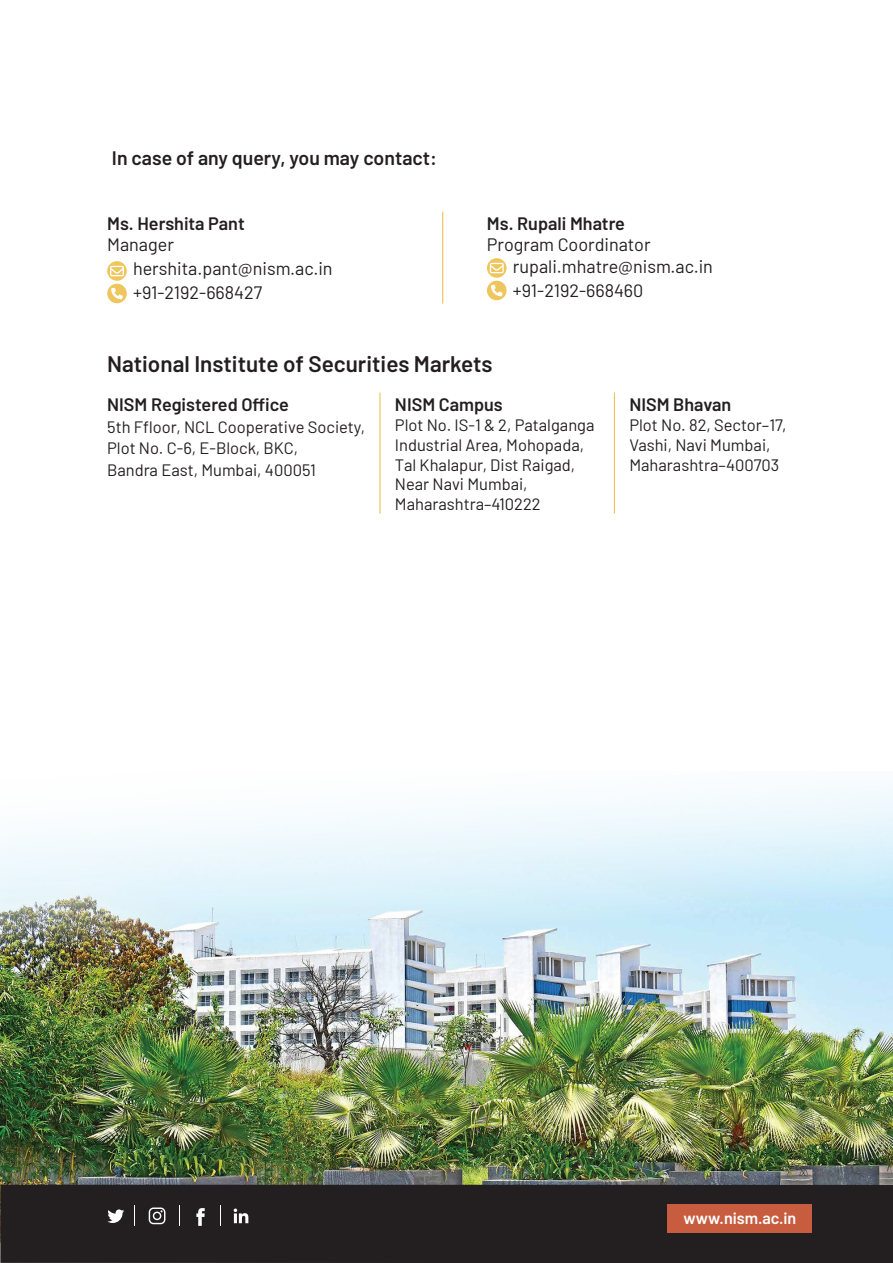
<style>
.page{position:relative;width:893px;height:1263px;background:#fff}
.page>*{position:absolute;margin:0;border:0;box-sizing:border-box;transform-origin:0 0}
.t1{font:600 22.5px "Barlow";color:#231f20}
.t2{font:600 19.5px "Barlow";color:#231f20}
.t3{font:18px/23.7px "Barlow";color:#231f20}
.t4{font:600 18px "Barlow";color:#231f20}
.t5{font:16.5px/19.8px "Barlow";color:#231f20}
.t6{font:600 16.2px "Barlow";color:#fff}
</style>
<div class="page">
<img style="left:0;top:784px;width:893px;height:401px">
<img style="left:0;top:784px;width:892px;height:244px">
<div style="left:0;top:1185px;width:893px;height:78px;background:#231f20"></div>
<hr style="left:379px;top:393px;width:2px;height:121px;background:#efc65d">
<hr style="left:614px;top:393px;width:1px;height:121px;background:#efc65d">
<hr style="left:136px;top:1220px;width:35px;height:1px;background:#231f20">
<hr style="left:178px;top:1220px;width:32px;height:1px;background:#231f20">
<hr style="left:216px;top:1220px;width:33px;height:1px;background:#231f20">
<div style="left:191px;top:1206px;width:20px;height:20px;background:#231f20;border-radius:4px"></div>
<svg style="left:196px;top:1208px;width:9px;height:18px"></svg>
<svg style="left:147px;top:1206px;width:20px;height:20px"></svg>
<svg style="left:149px;top:1207px;width:16px;height:17px"></svg>
<svg style="left:231px;top:1206px;width:20px;height:20px"></svg>
<svg style="left:234px;top:1208px;width:14px;height:15px"></svg>
<svg style="left:101px;top:1205px;width:34px;height:21px"></svg>
<svg style="left:180px;top:1205px;width:1px;height:21px"></svg>
<svg style="left:220px;top:1205px;width:1px;height:21px"></svg>
<div style="left:667px;top:1204px;width:145px;height:28px;background:#c85c3f"></div>
<svg style="left:107px;top:261px;width:20px;height:20px"></svg>
<svg style="left:110px;top:266px;width:14px;height:10px"></svg>
<div style="left:107px;top:284px;width:20px;height:19px;background:#efc65d;border-radius:50%"></div>
<svg style="left:111px;top:288px;width:12px;height:11px"></svg>
<svg style="left:487px;top:258px;width:20px;height:20px"></svg>
<svg style="left:490px;top:263px;width:14px;height:10px"></svg>
<hr style="left:442px;top:212px;width:1px;height:92px;background:#efc65d">
<div style="left:487px;top:281px;width:20px;height:19px;background:#efc65d;border-radius:50%"></div>
<svg style="left:491px;top:285px;width:12px;height:11px"></svg>
<p class="t2" style="left:112px;top:143px;width:327px">In case of any query, you may contact:</p>
<p class="t4" style="left:107px;top:210px;width:139px">Ms. Hershita Pant</p>
<p class="t3" style="left:133px;top:232px;width:201px;text-indent:-26px">Manager hershita.pant@nism.ac.in +91-2192-668427</p>
<p class="t4" style="left:487px;top:210px;width:140px">Ms. Rupali Mhatre</p>
<p class="t3" style="left:513px;top:232px;width:202px;line-height:21.8px;text-indent:-26px">Program Coordinator rupali.mhatre@nism.ac.in</p>
<p class="t3" style="left:513px;top:277px;width:132px">+91-2192-668460</p>
<h1 class="t1" style="left:107px;top:347px;width:387px">National Institute of Securities Markets</h1>
<p class="t4" style="left:107px;top:391px;width:183px">NISM Registered Office</p>
<p class="t5" style="left:107px;top:415px;width:259px;line-height:21.5px">5th Ffloor, NCL Cooperative Society,<br>Plot No. C-6, E-Block, BKC,<br>Bandra East, Mumbai, 400051</p>
<p class="t4" style="left:395px;top:391px;width:109px">NISM Campus</p>
<p class="t5" style="left:395px;top:414px;width:201px">Plot No. IS-1 &amp; 2, Patalganga<br>Industrial Area, Mohopada,<br>Tal Khalapur, Dist Raigad,<br>Near Navi Mumbai,<br>Maharashtra–410222</p>
<p class="t4" style="left:629px;top:391px;width:103px">NISM Bhavan</p>
<p class="t5" style="left:629px;top:414px;width:159px">Plot No. 82, Sector–17,<br>Vashi, Navi Mumbai,<br>Maharashtra–400703</p>
<p class="t6" style="left:683px;top:1206px;width:114px">www.nism.ac.in</p>
</div>
